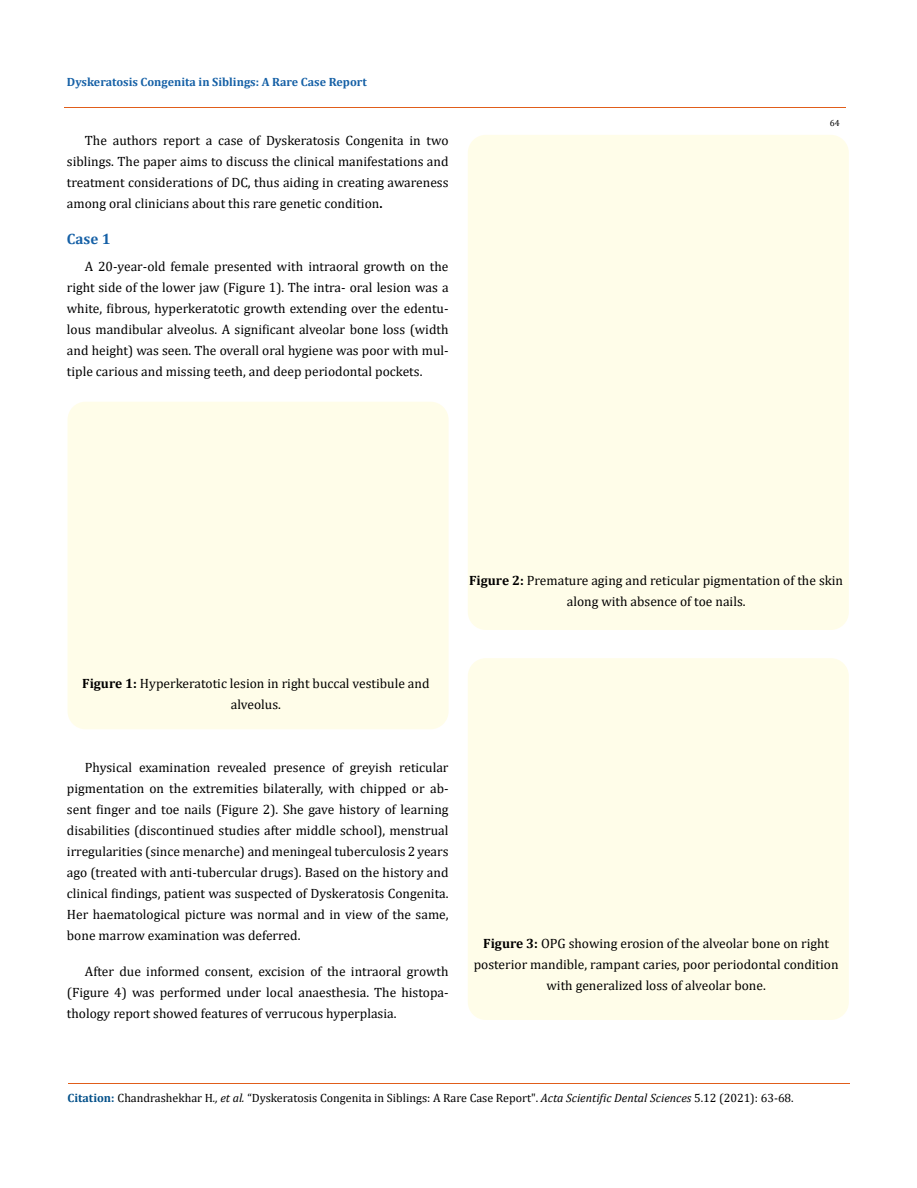
<style>
.page{position:relative;width:917px;height:1188px;background:#fff}
.page>*{position:absolute;margin:0;border:0;box-sizing:border-box;transform-origin:0 0}
.t1{font:700 15px "Cambria";color:#1560a6}
.t2{font:13.5px/21px "Cambria";color:#000;text-align:justify}
.t3{font:12px "Cambria";color:#000}
.t4{font:700 12px "Cambria";color:#1560a6}
.t5{font:9px "Cambria";color:#000}
.s1{font-weight:700}
.s2{font-weight:700;color:#035089}
.s3{font-style:italic}
</style>
<div class="page">
<div style="left:68px;top:402px;width:380px;height:327px;background:#fffde9;border-radius:18px"></div>
<div style="left:468px;top:135px;width:380px;height:495px;background:#fffde9;border-radius:18px"></div>
<div style="left:468px;top:658px;width:380px;height:362px;background:#fffde9;border-radius:18px"></div>
<hr style="left:64px;top:108px;width:781px;height:1px;background:#e05d1a">
<hr style="left:68px;top:1084px;width:781px;height:1px;background:#e05d1a">
<p class="t4" style="left:67px;top:73px;width:301px">Dyskeratosis Congenita in Siblings: A Rare Case Report</p>
<p class="t2" style="left:67px;top:130px;width:383px;text-indent:18px">The authors report a case of Dyskeratosis Congenita in two siblings. The paper aims to discuss the clinical manifestations and treatment considerations of DC, thus aiding in creating awareness among oral clinicians about this rare genetic condition<span class="s1">.</span></p>
<p class="t1" style="left:67px;top:229px;width:45px">Case 1</p>
<p class="t2" style="left:67px;top:256px;width:383px;text-indent:18px">A 20-year-old female presented with intraoral growth on the right side of the lower jaw (Figure 1). The intra- oral lesion was a white, fibrous, hyperkeratotic growth extending over the edentu&shy;lous mandibular alveolus. A significant alveolar bone loss (width and height) was seen. The overall oral hygiene was poor with mul&shy;tiple carious and missing teeth, and deep periodontal pockets.</p>
<p class="t5" style="left:829px;top:118px;width:11px">64</p>
<p class="t2" style="left:469px;top:570px;width:375px;text-align:center"><span class="s1">Figure 2:</span> Premature aging and reticular pigmentation of the skin along with absence of toe nails.</p>
<p class="t2" style="left:82px;top:672px;width:349px;text-align:center"><span class="s1">Figure 1:</span> Hyperkeratotic lesion in right buccal vestibule and alveolus.</p>
<p class="t2" style="left:67px;top:757px;width:383px;text-indent:18px">Physical examination revealed presence of greyish reticular pigmentation on the extremities bilaterally, with chipped or ab&shy;sent finger and toe nails (Figure 2). She gave history of learning disabilities (discontinued studies after middle school), menstrual irregularities (since menarche) and meningeal tuberculosis 2 years ago (treated with anti-tubercular drugs). Based on the history and clinical findings, patient was suspected of Dyskeratosis Congenita.<br>Her haematological picture was normal and in view of the same, bone marrow examination was deferred.</p>
<p class="t2" style="left:67px;top:961px;width:383px;text-indent:18px">After due informed consent, excision of the intraoral growth (Figure 4) was performed under local anaesthesia. The histopa&shy;thology report showed features of verrucous hyperplasia.</p>
<p class="t2" style="left:473px;top:933px;width:366px;text-align:center"><span class="s1">Figure 3:</span> OPG showing erosion of the alveolar bone on right posterior mandible, rampant caries, poor periodontal condition with generalized loss of alveolar bone.</p>
<p class="t3" style="left:68px;top:1091px;width:727px"><span class="s2">Citation:</span> Chandrashekhar H<span class="s3">., et al.</span> “Dyskeratosis Congenita in Siblings: A Rare Case Report". <span class="s3">Acta Scientific Dental Sciences</span> 5.12 (2021): 63-68.</p>
</div>
